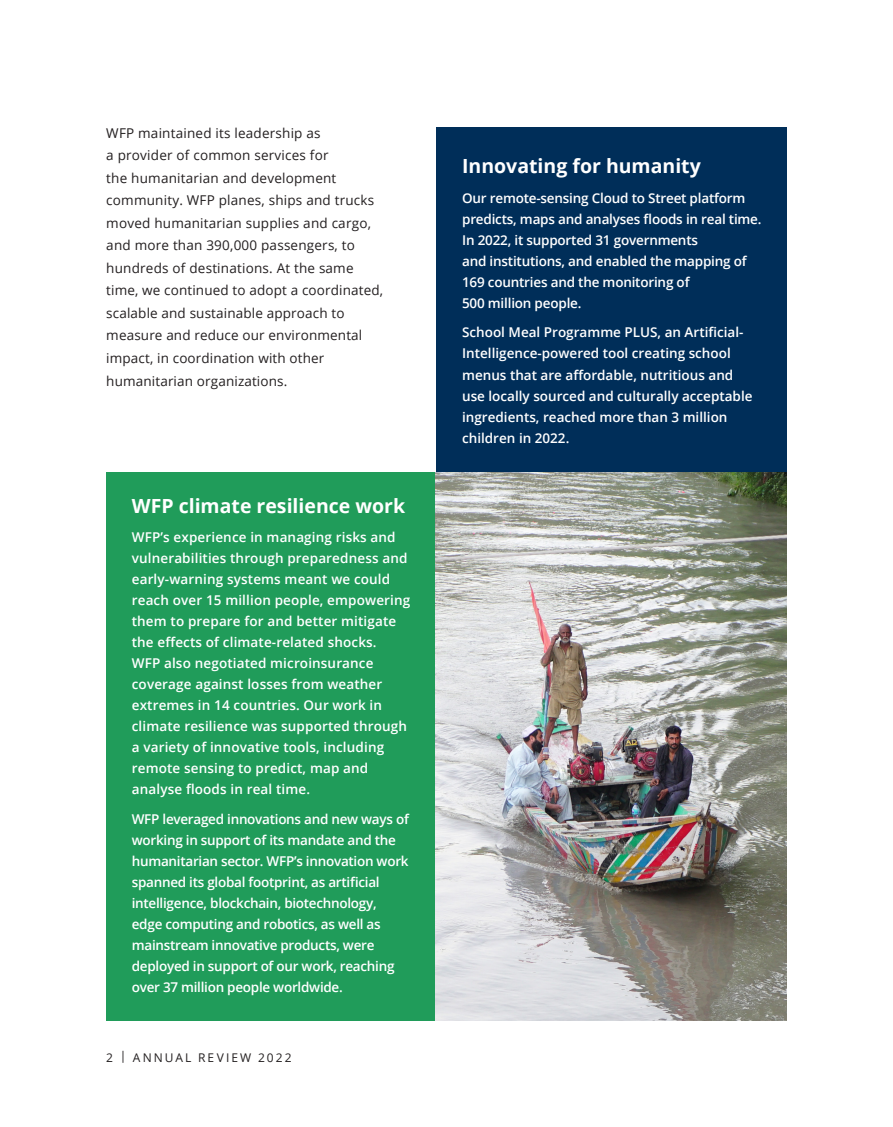
<style>
.page{position:relative;width:893px;height:1127px;background:#fff}
.page>*{position:absolute;margin:0;border:0;box-sizing:border-box;transform-origin:0 0}
.t1{font:700 19.5px "Open Sans";color:#fff}
.t2{font:600 13.5px/21px "Open Sans";color:#fff}
.t3{font:13.5px/22.5px "Open Sans";letter-spacing:.015em;color:#231f20}
.t4{font:600 13.5px/21px "Open Sans";letter-spacing:-.02em;color:#fff}
.t5{font:12px "Open Sans";letter-spacing:.175em;color:#231f20}
</style>
<div class="page">
<div style="left:106px;top:472px;width:330px;height:548px;background:#209c5a"></div>
<div style="left:437px;top:127px;width:350px;height:345px;background:#002e59"></div>
<img style="left:436px;top:472px;width:351px;height:548px">
<p class="t3" style="left:106px;top:121px;width:278px">WFP maintained its leadership as<br>a provider of common services for<br>the humanitarian and development community. WFP planes, ships and trucks moved humanitarian supplies and cargo, and more than 390,000 passengers, to hundreds of destinations. At the same time, we continued to adopt a coordinated, scalable and sustainable approach to measure and reduce our environmental impact, in coordination with other humanitarian organizations.</p>
<h1 class="t1" style="left:132px;top:492px;width:275px">WFP climate resilience work</h1>
<p class="t2" style="left:132px;top:526px;width:280px">WFP’s experience in managing risks and vulnerabilities through preparedness and early-warning systems meant we could reach over 15 million people, empowering them to prepare for and better mitigate the effects of climate-related shocks.<br>WFP also negotiated microinsurance coverage against losses from weather extremes in 14 countries. Our work in climate resilience was supported through a variety of innovative tools, including remote sensing to predict, map and analyse floods in real time.</p>
<p class="t4" style="left:132px;top:808px;width:279px">WFP leveraged innovations and new ways of working in support of its mandate and the humanitarian sector. WFP’s innovation work spanned its global footprint, as artificial intelligence, blockchain, biotechnology, edge computing and robotics, as well as mainstream innovative products, were deployed in support of our work, reaching over 37 million people worldwide.</p>
<p class="t5" style="left:106px;top:1049px;width:187px">2 | ANNUAL REVIEW 2022</p>
<h1 class="t1" style="left:462px;top:153px;width:240px">Innovating for humanity</h1>
<p class="t2" style="left:462px;top:187px;width:301px">Our remote-sensing Cloud to Street platform predicts, maps and analyses floods in real time.<br>In 2022, it supported 31 governments<br>and institutions, and enabled the mapping of 169 countries and the monitoring of<br>500 million people.</p>
<p class="t2" style="left:462px;top:322px;width:292px">School Meal Programme PLUS, an Artificial-Intelligence-powered tool creating school menus that are affordable, nutritious and use locally sourced and culturally acceptable ingredients, reached more than 3 million children in 2022.</p>
</div>
